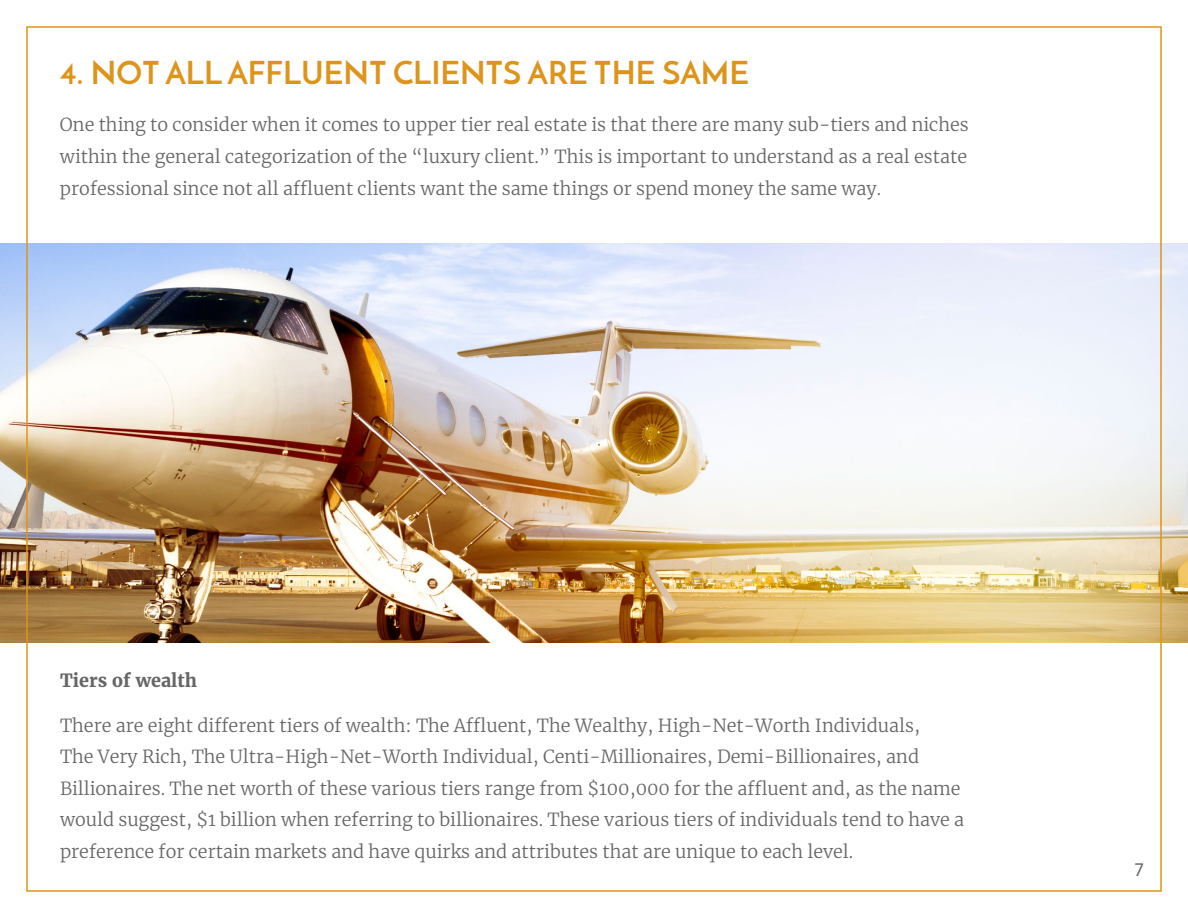
<style>
.page{position:relative;width:1188px;height:918px;background:#fff}
.page>*{position:absolute;margin:0;border:0;box-sizing:border-box;transform-origin:0 0}
.t1{font:700 31.5px "Josefin Sans";color:#dd941b}
.t2{font:300 18px/31.5px "Merriweather";color:#666;text-align:justify}
.t3{font:700 18px "Merriweather";color:#666}
.t4{font:18px "Avenir";color:#666}
</style>
<div class="page">
<img style="left:0;top:243px;width:1188px;height:400px">
<h1 class="t1" style="left:60px;top:53px;width:690px">4. NOT ALL AFFLUENT CLIENTS ARE THE SAME</h1>
<p class="t2" style="left:60px;top:108px;width:910px;line-height:32.1px">One thing to consider when it comes to upper tier real estate is that there are many sub-tiers and niches within the general categorization of the “luxury client.” This is important to understand as a real estate professional since not all affluent clients want the same things or spend money the same way.</p>
<p class="t3" style="left:60px;top:669px;width:138px">Tiers of wealth</p>
<p class="t2" style="left:60px;top:709px;width:906px;text-align:left">There are eight different tiers of wealth: The Affluent, The Wealthy, High-Net-Worth Individuals,<br>The Very Rich, The Ultra-High-Net-Worth Individual, Centi-Millionaires, Demi-Billionaires, and Billionaires. The net worth of these various tiers range from $100,000 for the affluent and, as the name would suggest, $1 billion when referring to billionaires. These various tiers of individuals tend to have a preference for certain markets and have quirks and attributes that are unique to each level.</p>
<p class="t4" style="left:1134px;top:855px;width:12px">7</p>
</div>
